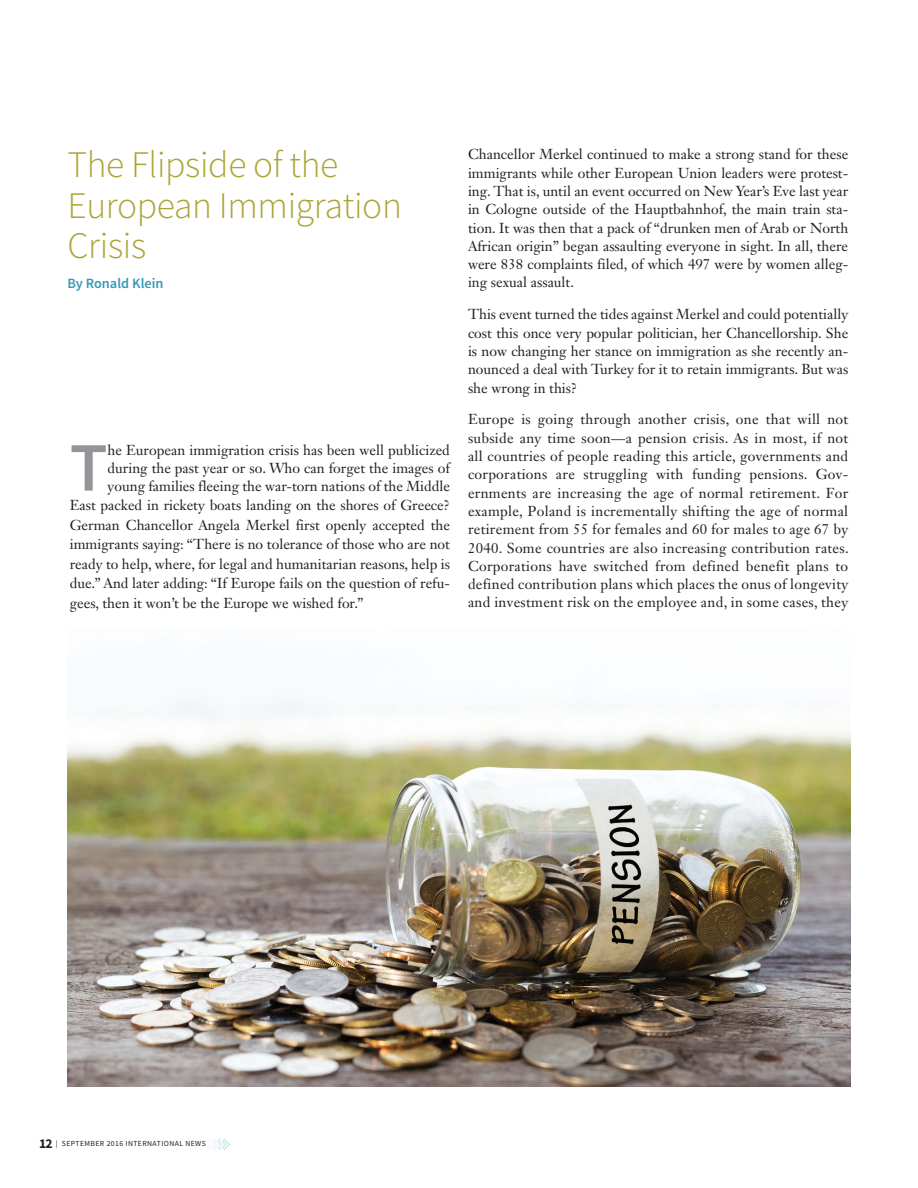
<style>
.page{position:relative;width:918px;height:1188px;background:#fff}
.page>*{position:absolute;margin:0;border:0;box-sizing:border-box;transform-origin:0 0}
.t1{font:600 69.3px "Source Sans Pro";color:#939598}
.t2{font:300 37.5px/40.5px "Source Sans Pro";letter-spacing:-.01em;color:#aca535}
.t3{font:14.25px/18.3px "Janson Text LT Std";color:#231f20;text-align:justify}
.t4{font:600 14.25px "Source Sans Pro";color:#3698b6}
.t5{font:7.8px "Source Sans Pro";letter-spacing:.05em;color:#231f20}
.s1{font-weight:700;font-size:13.5px}
</style>
<div class="page">
<svg style="left:208px;top:1139px;width:22px;height:11px"></svg>
<img style="left:68px;top:696px;width:782px;height:391px">
<h2 class="t2" style="left:68px;top:145px;width:336px">The Flipside of the<br>European Immigration<br>Crisis</h2>
<p class="t4" style="left:68px;top:274px;width:98px">By Ronald Klein</p>
<h1 class="t1" style="left:70px;top:424px;width:39px">T</h1>
<p class="t3" style="left:108px;top:441px;width:344px">he European immigration crisis has been well publicized during the past year or so. Who can forget the images of young families fleeing the war-torn nations of the Middle</p>
<p class="t3" style="left:70px;top:495px;width:382px;line-height:19.5px">East packed in rickety boats landing on the shores of Greece?<br>German Chancellor Angela Merkel first openly accepted the immigrants saying: “There is no tolerance of those who are not ready to help, where, for legal and humanitarian reasons, help is due.” And later adding: “If Europe fails on the question of refu&shy;gees, then it won’t be the Europe we wished for.”</p>
<p class="t3" style="left:468px;top:145px;width:382px">Chancellor Merkel continued to make a strong stand for these immigrants while other European Union leaders were protest&shy;ing. That is, until an event occurred on New Year’s Eve last year in Cologne outside of the Hauptbahnhof, the main train sta&shy;tion. It was then that a pack of “drunken men of Arab or North African origin” began assaulting everyone in sight. In all, there were 838 complaints filed, of which 497 were by women alleg&shy;ing sexual assault.</p>
<p class="t3" style="left:468px;top:305px;width:382px">This event turned the tides against Merkel and could potentially cost this once very popular politician, her Chancellorship. She is now changing her stance on immigration as she recently an&shy;nounced a deal with Turkey for it to retain immigrants. But was she wrong in this?</p>
<p class="t3" style="left:468px;top:410px;width:382px">Europe is going through another crisis, one that will not subside any time soon—a pension crisis. As in most, if not all countries of people reading this article, governments and corporations are struggling with funding pensions. Gov&shy;ernments are increasing the age of normal retirement. For example, Poland is incrementally shifting the age of normal retirement from 55 for females and 60 for males to age 67 by 2040. Some countries are also increasing contribution rates.<br>Corporations have switched from defined benefit plans to defined contribution plans which places the onus of longevity and investment risk on the employee and, in some cases, they</p>
<p class="t5" style="left:39px;top:1139px;width:168px"><span class="s1">12</span> | SEPTEMBER 2016 INTERNATIONAL NEWS</p>
</div>
